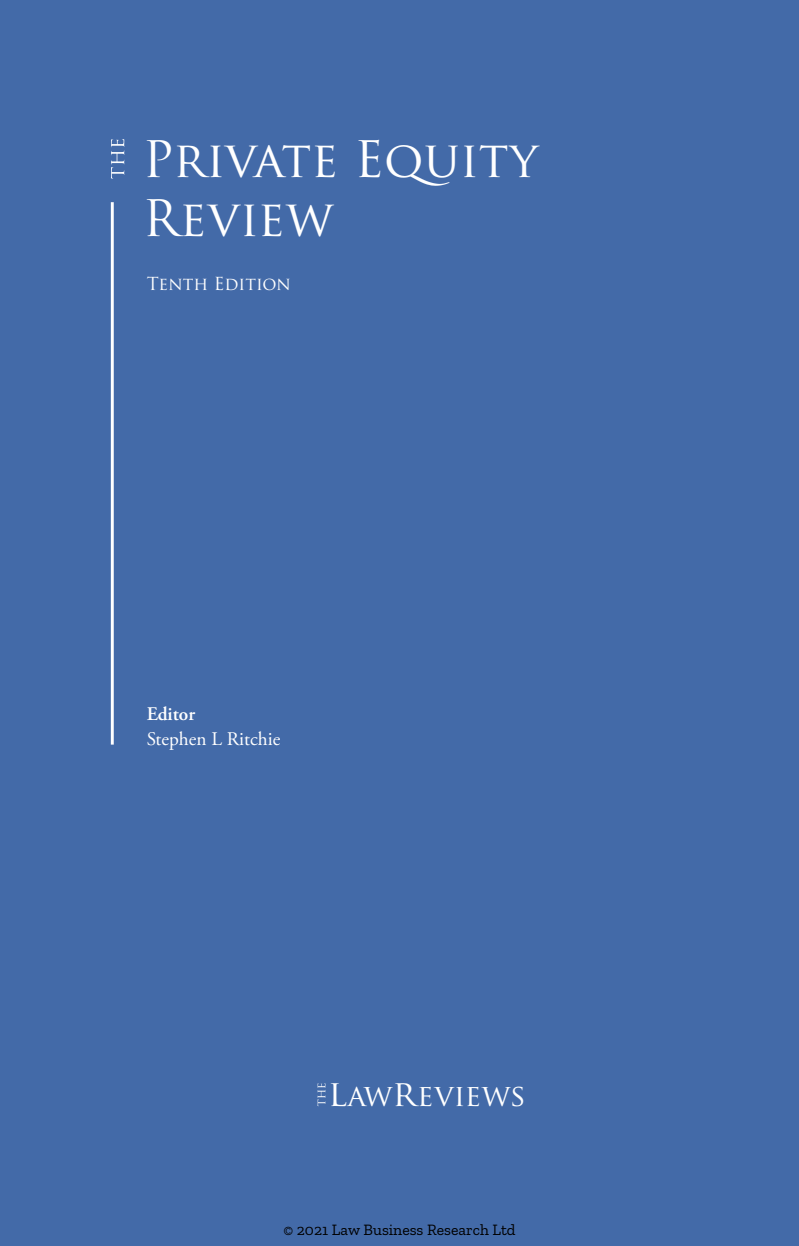
<style>
.page{position:relative;width:799px;height:1246px;background:#fff}
.page>*{position:absolute;margin:0;border:0;box-sizing:border-box;transform-origin:0 0}
.t1{font:49px/58.8px "Trajan Pro";color:#fff}
.t2{font:29.75px "Trajan Pro";color:#fff}
.t3{font:19.25px "Adobe Garamond Pro";color:#fff}
.t4{font:600 19.25px "Adobe Garamond Pro";color:#fff}
.t5{font:17.5px "Trajan Pro";color:#fff}
.t6{font:15.75px "Zilla Slab";color:#000}
.s1{font-size:35.7px}
</style>
<div class="page">
<div style="left:0;top:0;width:799px;height:1245px;background:#436aa8"></div>
<hr style="left:111px;top:202px;width:3px;height:542px;background:#fff">
<svg style="left:317px;top:1083px;width:8px;height:22px"></svg>
<svg style="left:111px;top:139px;width:13px;height:40px"></svg>
<h1 class="t1" style="left:143px;top:129px;width:397px">Private Equity<br>Review</h1>
<p class="t5" style="left:147px;top:272px;width:146px">Tenth Edition</p>
<p class="t4" style="left:147px;top:702px;width:50px">Editor</p>
<p class="t3" style="left:147px;top:726px;width:135px">Stephen L Ritchie</p>
<h2 class="t2" style="left:328px;top:1076px;width:199px"><span class="s1">l</span>aw<span class="s1">r</span>eviews</h2>
<p class="t6" style="left:283px;top:1220px;width:234px">© 2021 Law Business Research Ltd</p>
</div>
